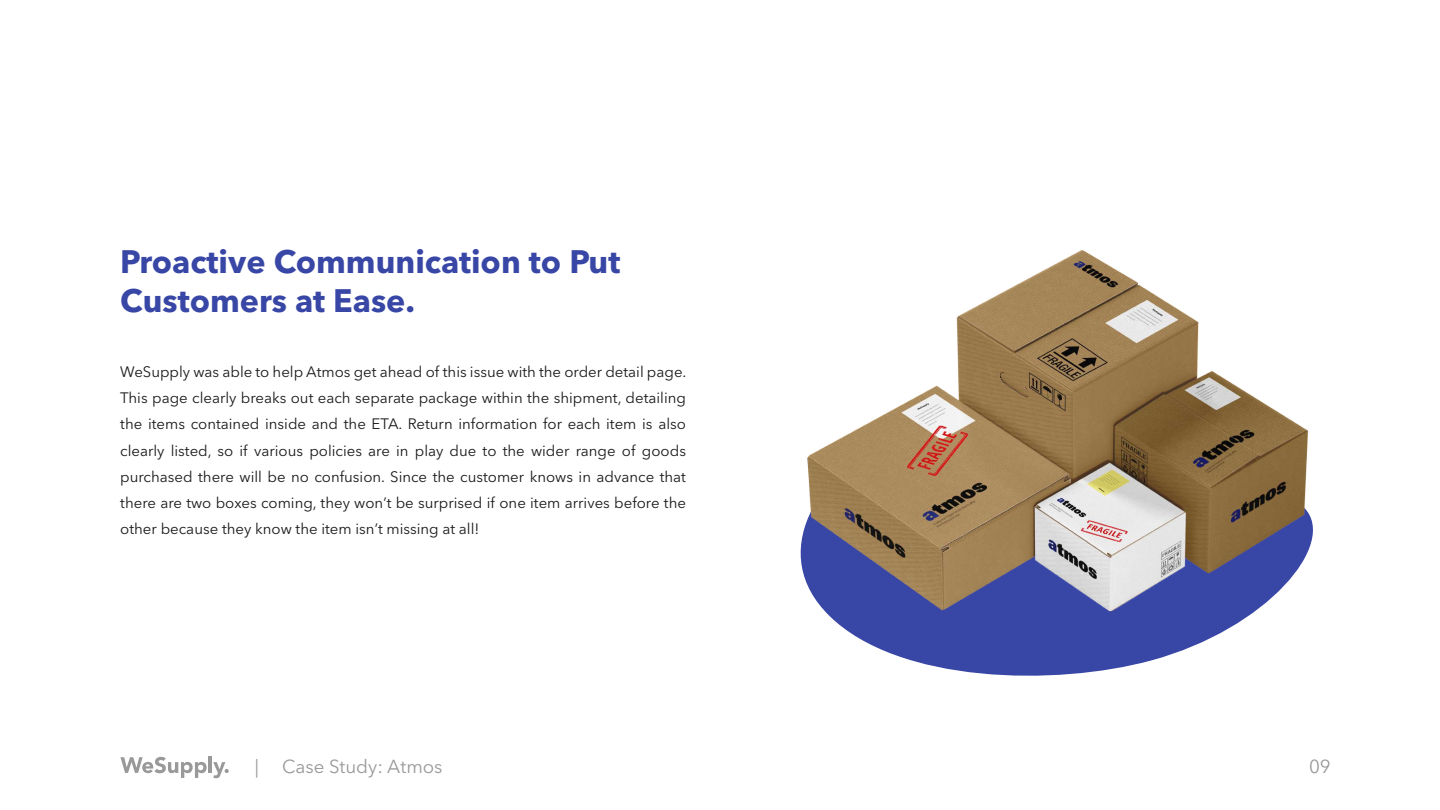
<style>
.page{position:relative;width:1440px;height:810px;background:#fff}
.page>*{position:absolute;margin:0;border:0;box-sizing:border-box;transform-origin:0 0}
.t1{font:700 32.25px/38.7px "Avenir Next LT Pro";color:#3846a6}
.t2{font:18.67px "Avenir Next LT Pro";color:#999}
.t3{font:15px/26.2px "Avenir Next LT Pro";color:#1a1a1a;text-align:justify}
</style>
<div class="page">
<svg style="left:120px;top:757px;width:87px;height:21px"></svg>
<hr style="left:209px;top:756px;width:3px;height:17px;background:#999">
<svg style="left:213px;top:762px;width:16px;height:16px"></svg>
<img style="left:800px;top:250px;width:513px;height:426px">
<h1 class="t1" style="left:120px;top:242px;width:502px">Proactive Communication to Put<br>Customers at Ease.</h1>
<p class="t3" style="left:120px;top:358px;width:568px">WeSupply was able to help Atmos get ahead of this issue with the order detail page.<br>This page clearly breaks out each separate package within the shipment, detailing the items contained inside and the ETA. Return information for each item is also clearly listed, so if various policies are in play due to the wider range of goods purchased there will be no confusion. Since the customer knows in advance that there are two boxes coming, they won’t be surprised if one item arrives before the other because they know the item isn’t missing at all!</p>
<p class="t2" style="left:255px;top:756px;width:189px">| Case Study: Atmos</p>
<p class="t2" style="left:1309px;top:756px;width:23px">09</p>
</div>
